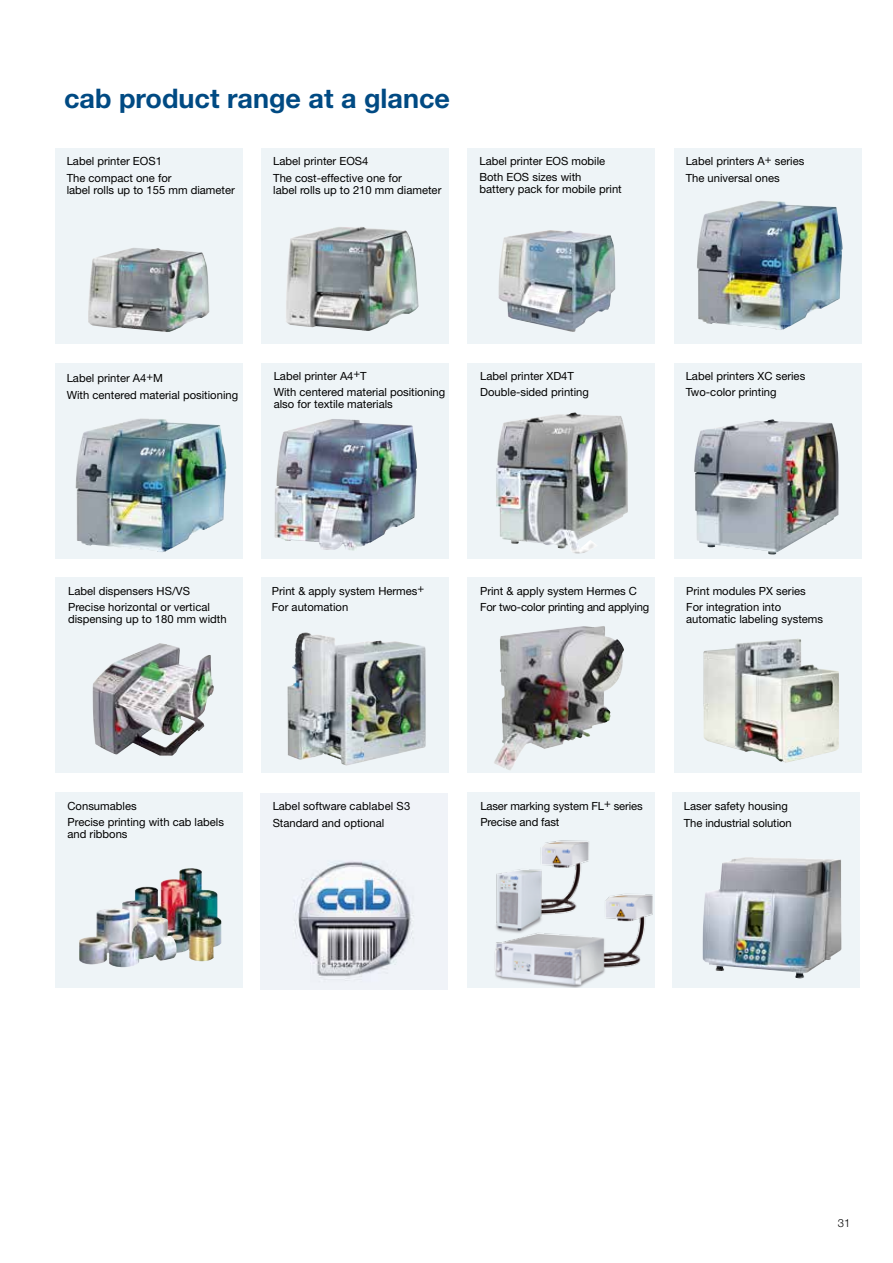
<style>
.page{position:relative;width:893px;height:1263px;background:#fff}
.page>*{position:absolute;margin:0;border:0;box-sizing:border-box;transform-origin:0 0}
.t1{font:700 27px "Helvetica Neue";color:#004a83}
.t2{font:11.25px/16.2px "Helvetica Neue";color:#000}
.t3{font:11.25px/16.2px "Helvetica Neue";letter-spacing:-.02em;color:#000}
.t4{font:300 11.25px "Helvetica Neue";color:#000}
</style>
<div class="page">
<img style="left:260px;top:793px;width:187px;height:196px">
<div style="left:55px;top:148px;width:187px;height:196px;background:#eef4f7"></div>
<div style="left:55px;top:363px;width:187px;height:195px;background:#eef4f7"></div>
<div style="left:55px;top:577px;width:187px;height:196px;background:#eef4f7"></div>
<div style="left:55px;top:792px;width:187px;height:196px;background:#eef4f7"></div>
<div style="left:262px;top:148px;width:187px;height:196px;background:#eef4f7"></div>
<div style="left:468px;top:363px;width:187px;height:195px;background:#eef4f7"></div>
<div style="left:262px;top:577px;width:187px;height:196px;background:#eef4f7"></div>
<div style="left:468px;top:148px;width:187px;height:196px;background:#eef4f7"></div>
<div style="left:262px;top:363px;width:187px;height:195px;background:#eef4f7"></div>
<div style="left:468px;top:577px;width:187px;height:196px;background:#eef4f7"></div>
<div style="left:468px;top:792px;width:187px;height:196px;background:#eef4f7"></div>
<div style="left:674px;top:148px;width:187px;height:196px;background:#eef4f7"></div>
<div style="left:674px;top:363px;width:187px;height:195px;background:#eef4f7"></div>
<div style="left:674px;top:577px;width:187px;height:196px;background:#eef4f7"></div>
<img style="left:697px;top:201px;width:146px;height:129px">
<img style="left:88px;top:248px;width:122px;height:84px">
<img style="left:286px;top:227px;width:133px;height:104px">
<img style="left:703px;top:638px;width:136px;height:125px">
<img style="left:694px;top:419px;width:145px;height:135px">
<img style="left:122px;top:868px;width:99px;height:93px">
<img style="left:79px;top:909px;width:98px;height:58px">
<img style="left:287px;top:632px;width:139px;height:134px">
<img style="left:76px;top:418px;width:150px;height:134px">
<img style="left:93px;top:643px;width:121px;height:113px">
<img style="left:498px;top:230px;width:117px;height:102px">
<img style="left:496px;top:412px;width:132px;height:141px">
<img style="left:495px;top:840px;width:158px;height:148px">
<img style="left:274px;top:419px;width:143px;height:132px">
<div style="left:672px;top:792px;width:187px;height:196px;background:#eef4f7"></div>
<img style="left:703px;top:857px;width:138px;height:121px">
<img style="left:494px;top:626px;width:130px;height:144px">
<h1 class="t1" style="left:64px;top:82px;width:388px">cab product range at a glance</h1>
<p class="t2" style="left:67px;top:153px;width:106px">Label printer EOS1<br>The compact one for</p>
<p class="t2" style="left:67px;top:181px;width:170px">label rolls up to 155 mm diameter</p>
<p class="t2" style="left:273px;top:153px;width:130px">Label printer EOS4<br>The cost-effective one for</p>
<p class="t2" style="left:273px;top:181px;width:170px">label rolls up to 210 mm diameter</p>
<p class="t2" style="left:479px;top:153px;width:127px">Label printer EOS mobile<br>Both EOS sizes with</p>
<p class="t2" style="left:479px;top:181px;width:144px">battery pack for mobile print</p>
<p class="t2" style="left:686px;top:153px;width:120px">Label printers A+ series<br>The universal ones</p>
<p class="t2" style="left:67px;top:370px;width:173px">Label printer A4+M<br>With centered material positioning</p>
<p class="t2" style="left:274px;top:368px;width:173px">Label printer A4+ T<br>With centered material positioning</p>
<p class="t2" style="left:274px;top:396px;width:121px">also for textile materials</p>
<p class="t2" style="left:480px;top:368px;width:110px">Label printer XD4T<br>Double-sided printing</p>
<p class="t2" style="left:686px;top:368px;width:121px">Label printers XC series<br>Two-color printing</p>
<p class="t2" style="left:68px;top:583px;width:143px">Label dispensers HS/VS<br>Precise horizontal or vertical</p>
<p class="t2" style="left:68px;top:611px;width:160px">dispensing up to 180 mm width</p>
<p class="t2" style="left:272px;top:583px;width:154px">Print &amp; apply system Hermes+<br>For automation</p>
<p class="t3" style="left:480px;top:583px;width:171px">Print &amp; apply system Hermes C<br>For two-color printing and applying</p>
<p class="t2" style="left:686px;top:583px;width:121px">Print modules PX series<br>For integration into</p>
<p class="t2" style="left:686px;top:611px;width:138px">automatic labeling systems</p>
<p class="t2" style="left:68px;top:797px;width:158px">Consumables<br>Precise printing with cab labels</p>
<p class="t2" style="left:68px;top:826px;width:62px">and ribbons</p>
<p class="t2" style="left:273px;top:798px;width:139px">Label software cablabel S3<br>Standard and optional</p>
<p class="t2" style="left:480px;top:797px;width:164px">Laser marking system FL+ series<br>Precise and fast</p>
<p class="t2" style="left:684px;top:798px;width:109px">Laser safety housing<br>The industrial solution</p>
<p class="t4" style="left:838px;top:1216px;width:14px">31</p>
</div>
